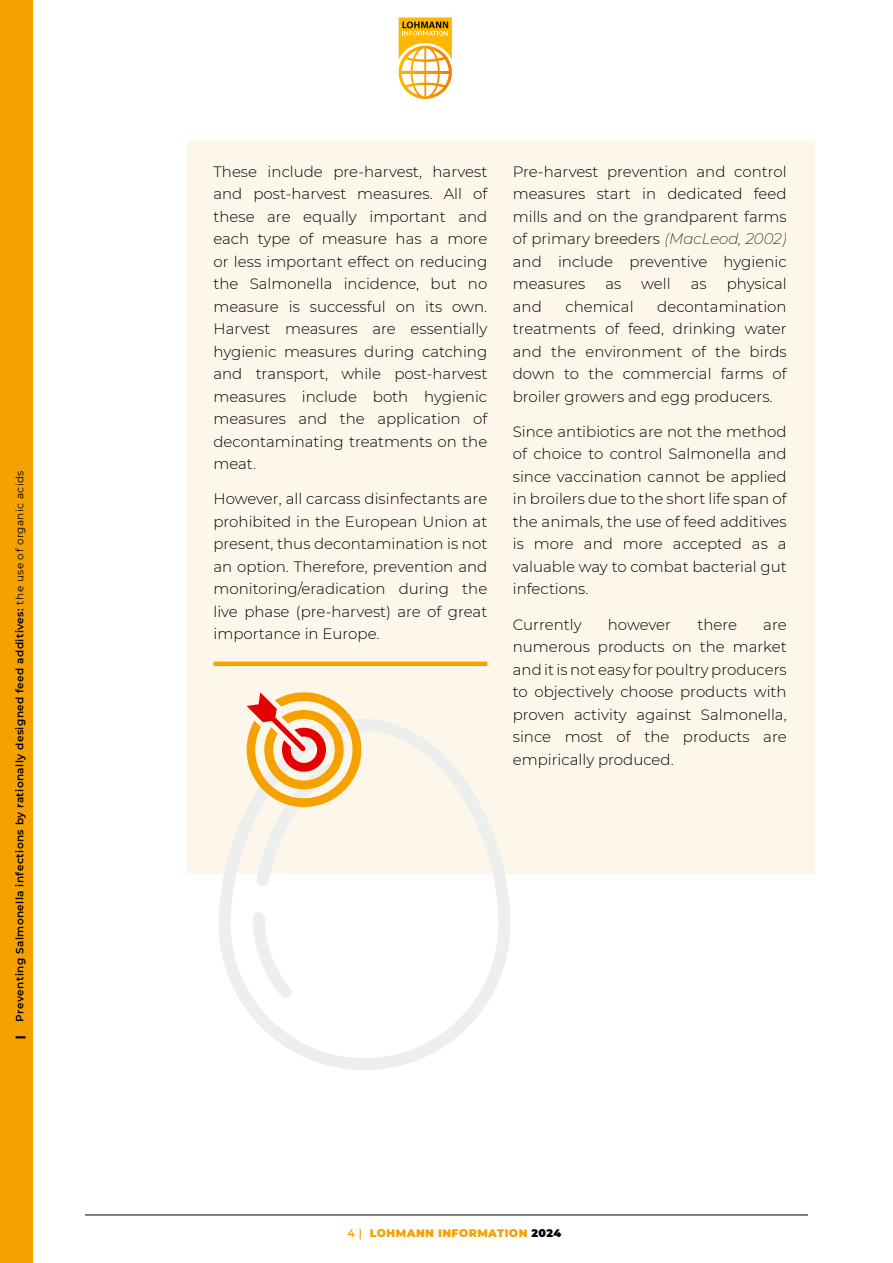
<style>
.page{position:relative;width:893px;height:1263px;background:#fff}
.page>*{position:absolute;margin:0;border:0;box-sizing:border-box;transform-origin:0 0}
.t1{font:300 15px/22.5px "Montserrat";color:#000;text-align:justify}
.t2{font:900 10.95px "Montserrat";letter-spacing:.04em;color:#f5a200}
.t3{font:600 10.5px "Montserrat";letter-spacing:.04em;color:#000}
.t4{font:900 10.5px "Montserrat";color:#000}
.s1{font-weight:400}
.s2{font-weight:200;font-style:italic}
.s3{font-weight:600}
.s4{color:#000}
</style>
<div class="page">
<div style="left:188px;top:140px;width:627px;height:733px;background:#fdf6ea"></div>
<svg style="left:219px;top:719px;width:291px;height:351px"></svg>
<svg style="left:247px;top:692px;width:114px;height:115px"></svg>
<hr style="left:213px;top:662px;width:274px;height:4px;background:#f5a200">
<div style="left:0;top:0;width:33px;height:1263px;background:#f5a200"></div>
<hr style="left:85px;top:1215px;width:723px;height:1px;background:#000">
<svg style="left:399px;top:17px;width:53px;height:82px"></svg>
<p class="t3" style="left:12px;top:1021px;width:553px;rotate:-90deg">Preventing Salmonella infections by rationally designed feed additives: <span class="s1">the use of organic acids</span></p>
<p class="t4" style="left:12px;top:1038px;width:5px;rotate:-90deg">|</p>
<p class="t1" style="left:213px;top:159px;width:275px">These include pre-harvest, harvest and post-harvest measures. All of these are equally important and each type of measure has a more or less important effect on reducing the Salmonella incidence, but no measure is successful on its own.<br>Harvest measures are essentially hygienic measures during catching and transport, while post-harvest measures include both hygienic measures and the application of decontaminating treatments on the meat.</p>
<p class="t1" style="left:213px;top:487px;width:275px">However, all carcass disinfectants are prohibited in the European Union at present, thus decontamination is not an option. Therefore, prevention and monitoring/eradication during the live phase (pre-harvest) are of great importance in Europe.</p>
<p class="t1" style="left:513px;top:159px;width:275px">Pre-harvest prevention and control measures start in dedicated feed mills and on the grandparent farms of primary breeders <span class="s2">(MacLeod, 2002) </span>and include preventive hygienic measures</p>
<p class="t1" style="left:605px;top:272px;width:17px">as</p>
<p class="t1" style="left:641px;top:272px;width:31px">well</p>
<p class="t1" style="left:691px;top:272px;width:17px">as</p>
<p class="t1" style="left:727px;top:272px;width:61px">physical</p>
<p class="t1" style="left:513px;top:294px;width:275px;text-indent:144px">decontamination treatments of feed, drinking water and the environment of the birds down to the commercial farms of broiler growers and egg producers.</p>
<p class="t1" style="left:513px;top:420px;width:275px">Since antibiotics are not the method of choice to control Salmonella and since vaccination cannot be applied in broilers due to the short life span of the animals, the use of feed additives is more and more accepted as a valuable way to combat bacterial gut infections.</p>
<p class="t1" style="left:513px;top:612px;width:70px">Currently</p>
<p class="t1" style="left:608px;top:612px;width:65px">however</p>
<p class="t1" style="left:697px;top:612px;width:41px">there</p>
<p class="t1" style="left:513px;top:294px;width:30px">and</p>
<p class="t1" style="left:565px;top:294px;width:70px">chemical</p>
<p class="t1" style="left:513px;top:612px;width:275px;text-indent:250px">are numerous products on the market and it is not easy for poultry producers to objectively choose products with proven activity against Salmonella, since most of the products are empirically produced.</p>
<p class="t2" style="left:348px;top:1225px;width:215px"><span class="s3">4 |</span> LOHMANN INFORMATION <span class="s4">2024</span></p>
</div>
